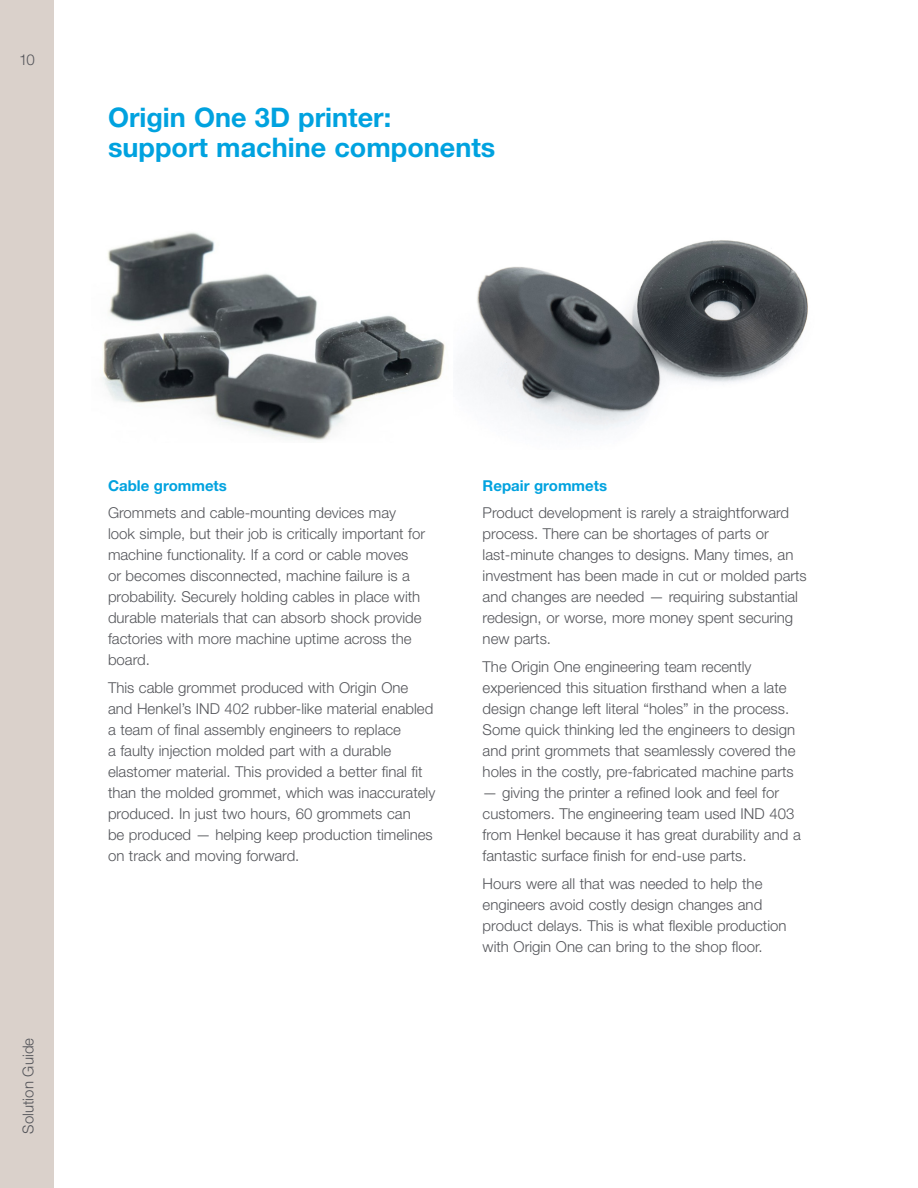
<style>
.page{position:relative;width:918px;height:1188px;background:#fff}
.page>*{position:absolute;margin:0;border:0;box-sizing:border-box;transform-origin:0 0}
.t1{font:700 27px/30px "Helvetica Neue LT Std";color:#00a2df}
.t2{font:300 15px/21px "Helvetica Neue LT Std";color:#54555a}
.t3{font:700 15px "Helvetica Neue LT Std";color:#00a2df}
</style>
<div class="page">
<div style="left:0;top:0;width:54px;height:1188px;background:#dad1cb"></div>
<img style="left:461px;top:240px;width:347px;height:191px">
<img style="left:103px;top:232px;width:343px;height:209px">
<p class="t2" style="left:19px;top:49px;width:17px">10</p>
<h1 class="t1" style="left:108px;top:102px;width:389px">Origin One 3D printer: support machine components</h1>
<p class="t2" style="left:17px;top:1134px;width:98px;rotate:-90deg">Solution Guide</p>
<p class="t3" style="left:108px;top:476px;width:120px">Cable grommets</p>
<p class="t2" style="left:108px;top:502px;width:319px">Grommets and cable-mounting devices may look simple, but their job is critically important for machine functionality. If a cord or cable moves or becomes disconnected, machine failure is a probability. Securely holding cables in place with durable materials that can absorb shock provide factories with more machine uptime across the board.</p>
<p class="t2" style="left:108px;top:677px;width:329px">This cable grommet produced with Origin One and Henkel’s IND 402 rubber-like material enabled a team of final assembly engineers to replace<br>a faulty injection molded part with a durable elastomer material. This provided a better final fit than the molded grommet, which was inaccurately produced. In just two hours, 60 grommets can<br>be produced — helping keep production timelines on track and moving forward.</p>
<p class="t3" style="left:483px;top:476px;width:126px">Repair grommets</p>
<p class="t2" style="left:483px;top:502px;width:326px">Product development is rarely a straightforward process. There can be shortages of parts or last-minute changes to designs. Many times, an investment has been made in cut or molded parts and changes are needed — requiring substantial redesign, or worse, more money spent securing new parts.</p>
<p class="t2" style="left:483px;top:656px;width:314px">The Origin One engineering team recently experienced this situation firsthand when a late design change left literal “holes” in the process.<br>Some quick thinking led the engineers to design and print grommets that seamlessly covered the holes in the costly, pre-fabricated machine parts</p>
<p class="t2" style="left:483px;top:782px;width:320px">— giving the printer a refined look and feel for customers. The engineering team used IND 403 from Henkel because it has great durability and a fantastic surface finish for end-use parts.</p>
<p class="t2" style="left:483px;top:873px;width:305px">Hours were all that was needed to help the engineers avoid costly design changes and product delays. This is what flexible production with Origin One can bring to the shop floor.</p>
</div>
